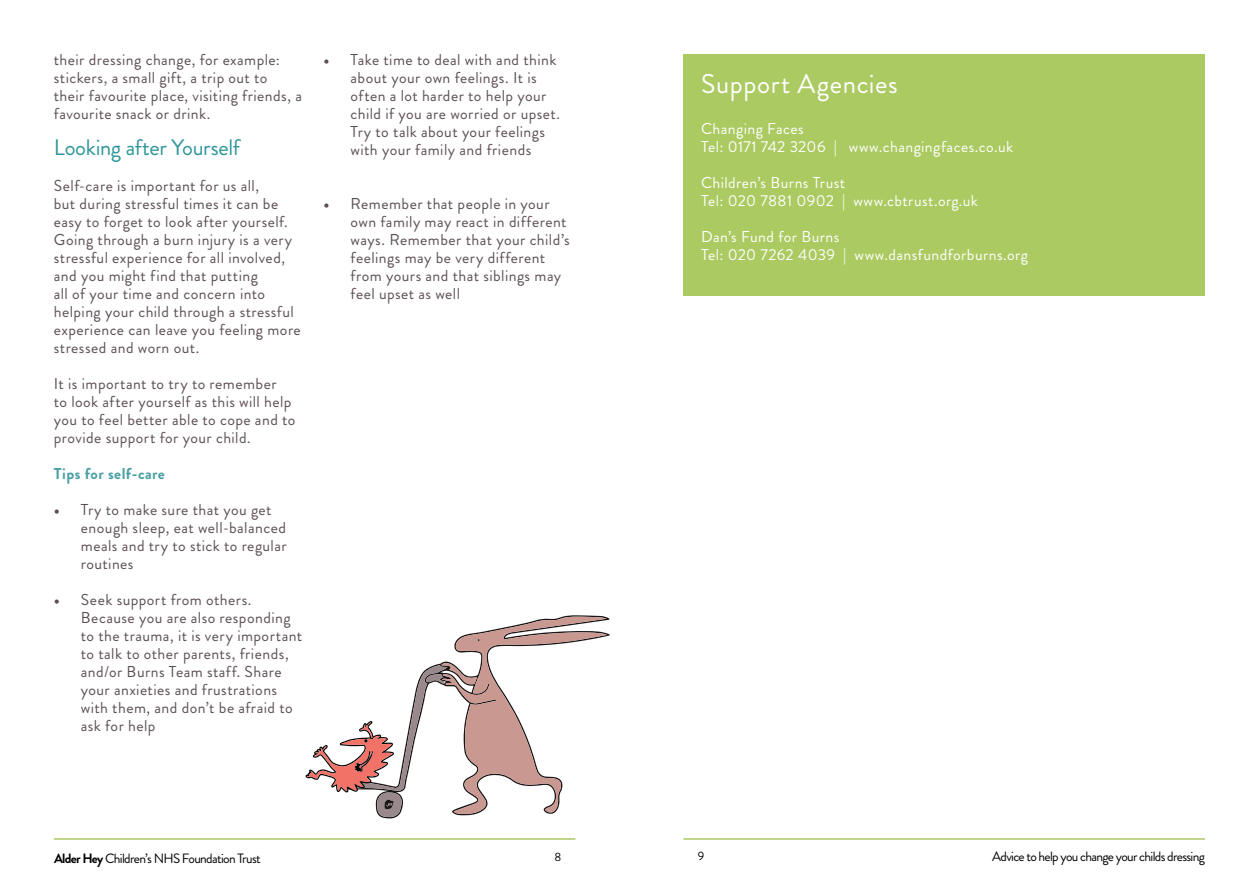
<style>
.page{position:relative;width:1259px;height:893px;background:#fff}
.page>*{position:absolute;margin:0;border:0;box-sizing:border-box;transform-origin:0 0}
.t1{font:27px "Brandon Grotesque";letter-spacing:.02em;color:#fff}
.t2{font:22.5px "Brandon Grotesque";letter-spacing:-.01em;color:#2f979a}
.t3{font:15.75px/18px "Brandon Grotesque";letter-spacing:.025em;color:#5c4f53}
.t4{font:15.75px/18px "Brandon Grotesque";letter-spacing:.025em;color:#fff}
.t5{font:700 15.75px "Brandon Grotesque";letter-spacing:.025em;color:#499fa3}
.t6{font:13.5px "Brandon Grotesque";letter-spacing:-.05em;color:#000}
.t7{font:12px "Brandon Grotesque";color:#000}
.s1{font-family:"Minion Pro"}
.s2{font-weight:700}
</style>
<div class="page">
<hr style="left:54px;top:838px;width:521px;height:2px;background:#abca61">
<svg style="left:305px;top:617px;width:301px;height:200px"></svg>
<hr style="left:683px;top:838px;width:522px;height:2px;background:#abca61">
<div style="left:683px;top:54px;width:522px;height:242px;background:#abca61"></div>
<p class="t3" style="left:54px;top:51px;width:250px">their dressing change, for example: stickers, a small gift, a trip out to their favourite place, visiting friends, a favourite snack or drink.</p>
<h2 class="t2" style="left:54px;top:132px;width:188px">Looking after Yourself</h2>
<p class="t3" style="left:54px;top:177px;width:248px">Self-care is important for us all,<br>but during stressful times it can be easy to forget to look after yourself.<br>Going through a burn injury is a very stressful experience for all involved, and you might find that putting<br>all of your time and concern into helping your child through a stressful experience can leave you feeling more stressed and worn out.</p>
<p class="t3" style="left:54px;top:375px;width:243px">It is important to try to remember<br>to look after yourself as this will help you to feel better able to cope and to provide support for your child.</p>
<p class="t5" style="left:54px;top:463px;width:113px">Tips for self-care</p>
<p class="t3" style="left:81px;top:501px;width:207px;text-indent:-27px"><span class="s1">•</span> Try to make sure that you get enough sleep, eat well-balanced meals and try to stick to regular routines</p>
<p class="t3" style="left:81px;top:591px;width:223px;text-indent:-27px"><span class="s1">•</span> Seek support from others.<br>Because you are also responding to the trauma, it is very important to talk to other parents, friends, and/or Burns Team staff. Share your anxieties and frustrations with them, and don’t be afraid to ask for help</p>
<p class="t3" style="left:350px;top:51px;width:211px;text-indent:-27px"><span class="s1">•</span> Take time to deal with and think about your own feelings. It is often a lot harder to help your child if you are worried or upset.<br>Try to talk about your feelings with your family and friends</p>
<p class="t3" style="left:350px;top:195px;width:221px;text-indent:-27px"><span class="s1">•</span> Remember that people in your own family may react in different ways. Remember that your child’s feelings may be very different from yours and that siblings may feel upset as well</p>
<p class="t6" style="left:54px;top:849px;width:208px"><span class="s2">Alder Hey</span> Children’s NHS Foundation Trust</p>
<p class="t7" style="left:554px;top:849px;width:8px">8</p>
<h1 class="t1" style="left:701px;top:65px;width:198px">Support Agencies</h1>
<p class="t4" style="left:701px;top:120px;width:313px">Changing Faces<br>Tel: 0171 742 3206 | www.changingfaces.co.uk</p>
<p class="t4" style="left:701px;top:174px;width:278px">Children’s Burns Trust<br>Tel: 020 7881 0902 | www.cbtrust.org.uk</p>
<p class="t4" style="left:701px;top:228px;width:328px">Dan’s Fund for Burns<br>Tel: 020 7262 4039 | www.dansfundforburns.org</p>
<p class="t7" style="left:698px;top:847px;width:8px">9</p>
<p class="t6" style="left:992px;top:847px;width:214px">Advice to help you change your childs dressing</p>
</div>
